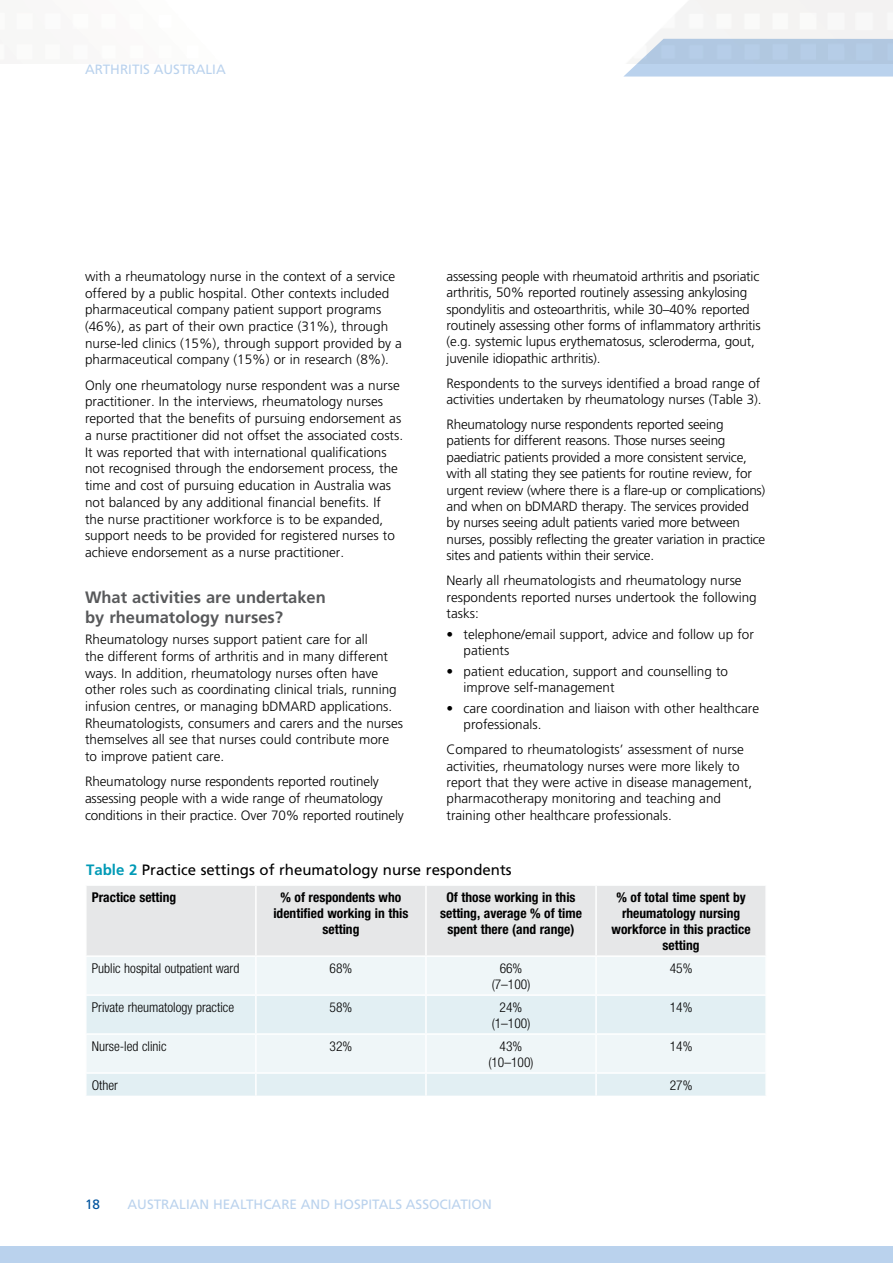
<style>
.page{position:relative;width:893px;height:1263px;background:#fff}
.page>*{position:absolute;margin:0;border:0;box-sizing:border-box;transform-origin:0 0}
.t1{font:700 16.5px/20.4px "Frutiger";color:#58595b}
.t2{font:15px "Frutiger";color:#000}
.t3{font:300 13.5px/16.8px "Frutiger";color:#000}
.t4{font:300 13.5px/16.4px "Frutiger";letter-spacing:-.02em;color:#000}
.t5{font:700 condensed 13.5px/16.2px "Helvetica Neue";color:#000;text-align:center}
.t6{font:300 condensed 13.5px/16.2px "Helvetica Neue";color:#000;text-align:center}
.t7{font:13.5px "Frutiger";color:#bad2ed}
.t8{font:13.5px "Frutiger";color:#00549e}
.s1{font-weight:700;color:#009ab6}
</style>
<div class="page">
<svg style="left:623px;top:39px;width:270px;height:38px;background:#bbd0e8"></svg>
<div style="left:0;top:1246px;width:893px;height:17px;background:#bad2ed"></div>
<div style="left:87px;top:886px;width:678px;height:69px;background:#e6e7e8"></div>
<div style="left:87px;top:957px;width:678px;height:37px;background:#eff6f8"></div>
<svg style="left:87px;top:996px;width:678px;height:100px;fill:#e2eff3"></svg>
<hr style="left:255px;top:886px;width:2px;height:69px;background:#fff">
<hr style="left:425px;top:886px;width:2px;height:69px;background:#fff">
<hr style="left:595px;top:886px;width:2px;height:69px;background:#fff">
<hr style="left:255px;top:957px;width:2px;height:37px;background:#fff">
<hr style="left:425px;top:957px;width:2px;height:37px;background:#fff">
<hr style="left:595px;top:957px;width:2px;height:37px;background:#fff">
<hr style="left:255px;top:996px;width:2px;height:37px;background:#fff">
<hr style="left:425px;top:996px;width:2px;height:37px;background:#fff">
<hr style="left:595px;top:996px;width:2px;height:37px;background:#fff">
<hr style="left:85px;top:1033px;width:171px;height:2px;background:#fff">
<hr style="left:256px;top:1033px;width:170px;height:2px;background:#fff">
<hr style="left:255px;top:1035px;width:2px;height:37px;background:#fff">
<hr style="left:426px;top:1033px;width:170px;height:2px;background:#fff">
<hr style="left:425px;top:1035px;width:2px;height:37px;background:#fff">
<hr style="left:596px;top:1033px;width:171px;height:2px;background:#fff">
<hr style="left:595px;top:1035px;width:2px;height:37px;background:#fff">
<hr style="left:85px;top:1072px;width:171px;height:2px;background:#fff">
<hr style="left:256px;top:1072px;width:170px;height:2px;background:#fff">
<hr style="left:255px;top:1074px;width:2px;height:22px;background:#fff">
<hr style="left:426px;top:1072px;width:170px;height:2px;background:#fff">
<hr style="left:425px;top:1074px;width:2px;height:22px;background:#fff">
<hr style="left:596px;top:1072px;width:171px;height:2px;background:#fff">
<hr style="left:595px;top:1074px;width:2px;height:22px;background:#fff">
<p class="t7" style="left:85px;top:61px;width:142px">ARTHRITIS AUSTRALIA</p>
<p class="t3" style="left:85px;top:268px;width:318px">with a rheumatology nurse in the context of a service offered by a public hospital. Other contexts included pharmaceutical company patient support programs (46%), as part of their own practice (31%), through nurse-led clinics (15%), through support provided by a pharmaceutical company (15%) or in research (8%).</p>
<p class="t3" style="left:85px;top:377px;width:320px">Only one rheumatology nurse respondent was a nurse practitioner. In the interviews, rheumatology nurses reported that the benefits of pursuing endorsement as a nurse practitioner did not offset the associated costs.<br>It was reported that with international qualifications not recognised through the endorsement process, the time and cost of pursuing education in Australia was not balanced by any additional financial benefits. If<br>the nurse practitioner workforce is to be expanded, support needs to be provided for registered nurses to achieve endorsement as a nurse practitioner.</p>
<p class="t1" style="left:85px;top:587px;width:242px">What activities are undertaken by rheumatology nurses?</p>
<p class="t3" style="left:85px;top:631px;width:320px">Rheumatology nurses support patient care for all<br>the different forms of arthritis and in many different ways. In addition, rheumatology nurses often have other roles such as coordinating clinical trials, running infusion centres, or managing bDMARD applications.<br>Rheumatologists, consumers and carers and the nurses themselves all see that nurses could contribute more to improve patient care.</p>
<p class="t3" style="left:85px;top:773px;width:320px">Rheumatology nurse respondents reported routinely assessing people with a wide range of rheumatology conditions in their practice. Over 70% reported routinely</p>
<p class="t3" style="left:446px;top:268px;width:316px;line-height:16.4px">assessing people with rheumatoid arthritis and psoriatic arthritis, 50% reported routinely assessing ankylosing spondylitis and osteoarthritis, while 30–40% reported routinely assessing other forms of inflammatory arthritis (e.g. systemic lupus erythematosus, scleroderma, gout, juvenile idiopathic arthritis).</p>
<p class="t3" style="left:446px;top:375px;width:317px;line-height:16.4px">Respondents to the surveys identified a broad range of activities undertaken by rheumatology nurses (Table 3).</p>
<p class="t4" style="left:446px;top:416px;width:320px">Rheumatology nurse respondents reported seeing patients for different reasons. Those nurses seeing paediatric patients provided a more consistent service, with all stating they see patients for routine review, for urgent review (where there is a flare-up or complications) and when on bDMARD therapy. The services provided by nurses seeing adult patients varied more between nurses, possibly reflecting the greater variation in practice sites and patients within their service.</p>
<p class="t3" style="left:446px;top:572px;width:312px;line-height:16.4px">Nearly all rheumatologists and rheumatology nurse respondents reported nurses undertook the following tasks:</p>
<p class="t3" style="left:463px;top:626px;width:292px;line-height:16.4px;text-indent:-17px">• telephone/email support, advice and follow up for patients</p>
<p class="t3" style="left:463px;top:663px;width:266px;line-height:16.4px;text-indent:-17px">• patient education, support and counselling to improve self-management</p>
<p class="t3" style="left:463px;top:700px;width:297px;line-height:16.4px;text-indent:-17px">• care coordination and liaison with other healthcare professionals.</p>
<p class="t3" style="left:446px;top:741px;width:307px;line-height:16.4px">Compared to rheumatologists’ assessment of nurse activities, rheumatology nurses were more likely to report that they were active in disease management, pharmacotherapy monitoring and teaching and training other healthcare professionals.</p>
<p class="t2" style="left:86px;top:860px;width:427px"><span class="s1">Table 2</span> Practice settings of rheumatology nurse respondents</p>
<p class="t5" style="left:92px;top:888px;width:86px">Practice setting</p>
<p class="t5" style="left:273px;top:888px;width:137px">% of respondents who identified working in this setting</p>
<p class="t5" style="left:440px;top:888px;width:143px">Of those working in this setting, average % of time spent there (and range)</p>
<p class="t5" style="left:612px;top:888px;width:141px">% of total time spent by rheumatology nursing workforce in this practice setting</p>
<p class="t6" style="left:92px;top:960px;width:149px">Public hospital outpatient ward</p>
<p class="t6" style="left:330px;top:960px;width:24px">68%</p>
<p class="t6" style="left:492px;top:960px;width:40px">66% (7–100)</p>
<p class="t6" style="left:670px;top:960px;width:24px">45%</p>
<p class="t6" style="left:92px;top:999px;width:144px">Private rheumatology practice</p>
<p class="t6" style="left:330px;top:999px;width:24px">58%</p>
<p class="t6" style="left:492px;top:999px;width:40px">24% (1–100)</p>
<p class="t6" style="left:670px;top:999px;width:24px">14%</p>
<p class="t6" style="left:92px;top:1038px;width:76px">Nurse-led clinic</p>
<p class="t6" style="left:330px;top:1038px;width:24px">32%</p>
<p class="t6" style="left:488px;top:1038px;width:47px">43% (10–100)</p>
<p class="t6" style="left:670px;top:1038px;width:24px">14%</p>
<p class="t6" style="left:92px;top:1077px;width:28px">Other</p>
<p class="t6" style="left:670px;top:1077px;width:24px">27%</p>
<p class="t8" style="left:85px;top:1197px;width:17px">18</p>
<p class="t7" style="left:128px;top:1197px;width:366px">AUSTRALIAN HEALTHCARE AND HOSPITALS ASSOCIATION</p>
</div>
